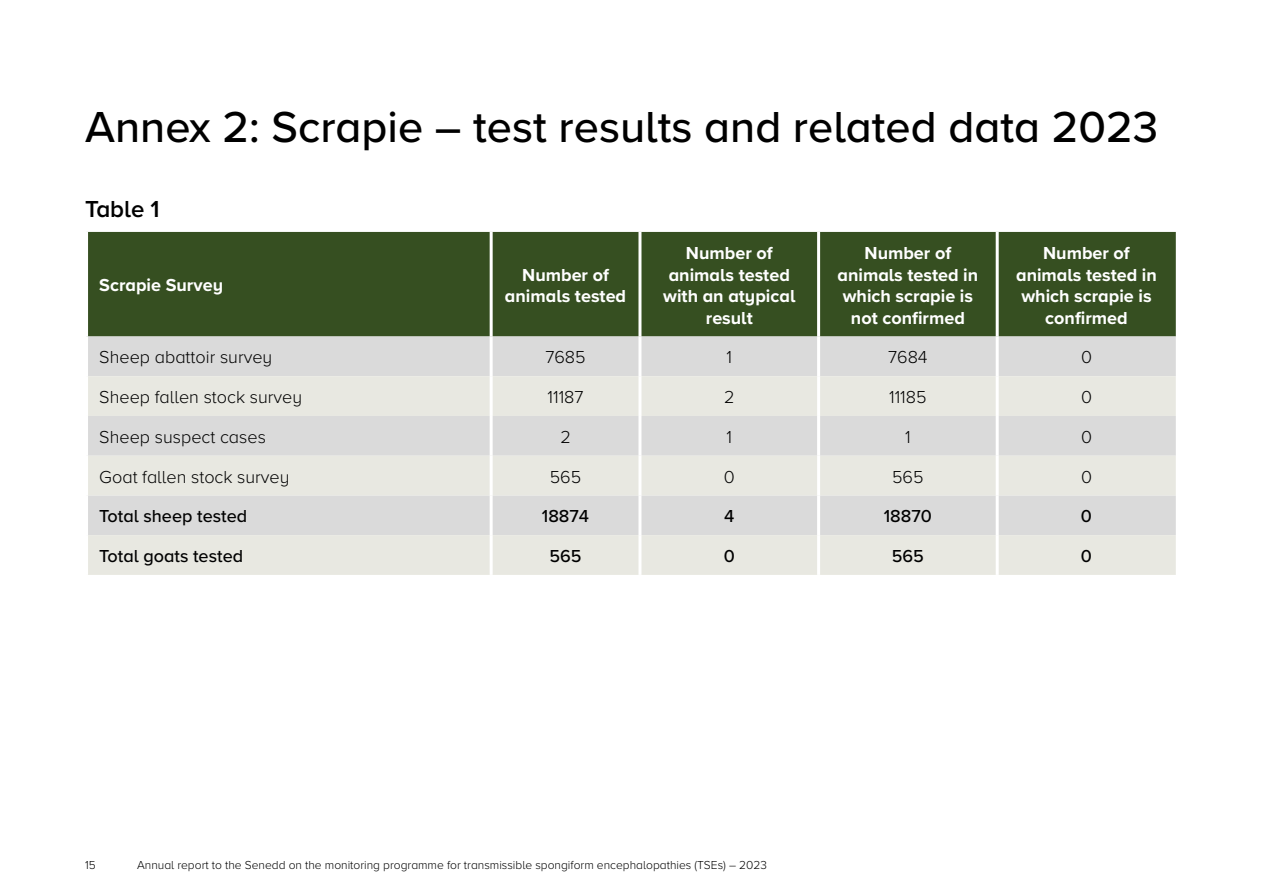
<style>
.page{position:relative;width:1263px;height:893px;background:#fff}
.page>*{position:absolute;margin:0;border:0;box-sizing:border-box;transform-origin:0 0}
.H1_Heading{font:500 45px "Proxima Nova";color:#000}
.H2_Sub_Heading{font:600 24px "Proxima Nova";color:#000}
.Table_Heading_Centred{font:700 18px/21.6px "Proxima Nova";color:#fff;text-align:center}
.Table_Text_Left{font:300 18px "Proxima Nova";color:#000}
.Table_Text_Centred{font:300 18px "Proxima Nova";color:#000}
.Table_Text_Left-2{font:500 18px "Proxima Nova";color:#000}
.Table_Text_Centred-2{font:500 18px "Proxima Nova";color:#000}
.Body{font:700 18px "Proxima Nova";color:#fff}
.t1{font:300 12px "Proxima Nova";color:#000}
</style>
<div class="page">
<div style="left:88px;top:232px;width:1088px;height:104px;background:#364f21"></div>
<div style="left:88px;top:336px;width:1088px;height:40px;background:#dadada"></div>
<svg style="left:88px;top:376px;width:1088px;height:199px;background:#e2e2de"></svg>
<hr style="left:490px;top:232px;width:3px;height:104px;background:#fff">
<hr style="left:638px;top:232px;width:3px;height:104px;background:#fff">
<hr style="left:817px;top:232px;width:3px;height:104px;background:#fff">
<hr style="left:996px;top:232px;width:3px;height:104px;background:#fff">
<hr style="left:490px;top:336px;width:3px;height:40px;background:#fff">
<hr style="left:638px;top:336px;width:3px;height:40px;background:#fff">
<hr style="left:817px;top:336px;width:3px;height:40px;background:#fff">
<hr style="left:996px;top:336px;width:3px;height:40px;background:#fff">
<hr style="left:490px;top:376px;width:3px;height:40px;background:#fff">
<hr style="left:638px;top:376px;width:3px;height:40px;background:#fff">
<hr style="left:817px;top:376px;width:3px;height:40px;background:#fff">
<hr style="left:996px;top:376px;width:3px;height:40px;background:#fff">
<hr style="left:490px;top:416px;width:3px;height:40px;background:#fff">
<hr style="left:638px;top:416px;width:3px;height:40px;background:#fff">
<hr style="left:817px;top:416px;width:3px;height:40px;background:#fff">
<hr style="left:996px;top:416px;width:3px;height:40px;background:#fff">
<hr style="left:490px;top:456px;width:3px;height:39px;background:#fff">
<hr style="left:638px;top:456px;width:3px;height:39px;background:#fff">
<hr style="left:817px;top:456px;width:3px;height:39px;background:#fff">
<hr style="left:996px;top:456px;width:3px;height:39px;background:#fff">
<hr style="left:490px;top:495px;width:3px;height:40px;background:#fff">
<hr style="left:638px;top:495px;width:3px;height:40px;background:#fff">
<hr style="left:817px;top:495px;width:3px;height:40px;background:#fff">
<hr style="left:996px;top:495px;width:3px;height:40px;background:#fff">
<hr style="left:490px;top:535px;width:3px;height:40px;background:#fff">
<hr style="left:638px;top:535px;width:3px;height:40px;background:#fff">
<hr style="left:817px;top:535px;width:3px;height:40px;background:#fff">
<hr style="left:996px;top:535px;width:3px;height:40px;background:#fff">
<h1 class="H1_Heading" style="left:85px;top:93px;width:1074px">Annex 2: Scrapie – test results and related data 2023</h1>
<h2 class="H2_Sub_Heading" style="left:85px;top:192px;width:76px">Table 1</h2>
<p class="Body" style="left:99px;top:272px;width:125px">Scrapie Survey</p>
<p class="Table_Heading_Centred" style="left:505px;top:263px;width:123px">Number of animals tested</p>
<p class="Table_Heading_Centred" style="left:663px;top:242px;width:134px">Number of animals tested with an atypical result</p>
<p class="Table_Heading_Centred" style="left:837px;top:242px;width:142px">Number of animals tested in which scrapie is not confirmed</p>
<p class="Table_Heading_Centred" style="left:1016px;top:242px;width:142px">Number of animals tested in which scrapie is confirmed</p>
<p class="Table_Text_Left" style="left:99px;top:344px;width:175px">Sheep abattoir survey</p>
<p class="Table_Text_Centred" style="left:545px;top:344px;width:42px">7685</p>
<p class="Table_Text_Centred" style="left:726px;top:344px;width:7px">1</p>
<p class="Table_Text_Centred" style="left:888px;top:344px;width:41px">7684</p>
<p class="Table_Text_Centred" style="left:1081px;top:344px;width:12px">0</p>
<p class="Table_Text_Left" style="left:99px;top:384px;width:204px">Sheep fallen stock survey</p>
<p class="Table_Text_Centred" style="left:548px;top:384px;width:37px">11187</p>
<p class="Table_Text_Centred" style="left:724px;top:384px;width:12px">2</p>
<p class="Table_Text_Centred" style="left:889px;top:384px;width:39px">11185</p>
<p class="Table_Text_Centred" style="left:1081px;top:384px;width:12px">0</p>
<p class="Table_Text_Left" style="left:99px;top:423px;width:168px">Sheep suspect cases</p>
<p class="Table_Text_Centred" style="left:560px;top:423px;width:12px">2</p>
<p class="Table_Text_Centred" style="left:726px;top:423px;width:7px">1</p>
<p class="Table_Text_Centred" style="left:905px;top:423px;width:7px">1</p>
<p class="Table_Text_Centred" style="left:1081px;top:423px;width:12px">0</p>
<p class="Table_Text_Left" style="left:99px;top:463px;width:192px">Goat fallen stock survey</p>
<p class="Table_Text_Centred" style="left:550px;top:463px;width:33px">565</p>
<p class="Table_Text_Centred" style="left:724px;top:463px;width:12px">0</p>
<p class="Table_Text_Centred" style="left:892px;top:463px;width:33px">565</p>
<p class="Table_Text_Centred" style="left:1081px;top:463px;width:12px">0</p>
<p class="Table_Text_Left-2" style="left:99px;top:503px;width:149px">Total sheep tested</p>
<p class="Table_Text_Centred-2" style="left:542px;top:503px;width:49px">18874</p>
<p class="Table_Text_Centred-2" style="left:724px;top:503px;width:12px">4</p>
<p class="Table_Text_Centred-2" style="left:884px;top:503px;width:50px">18870</p>
<p class="Table_Text_Centred-2" style="left:1081px;top:503px;width:13px">0</p>
<p class="Table_Text_Left-2" style="left:99px;top:543px;width:145px">Total goats tested</p>
<p class="Table_Text_Centred-2" style="left:549px;top:543px;width:34px">565</p>
<p class="Table_Text_Centred-2" style="left:724px;top:543px;width:13px">0</p>
<p class="Table_Text_Centred-2" style="left:892px;top:543px;width:34px">565</p>
<p class="Table_Text_Centred-2" style="left:1081px;top:543px;width:13px">0</p>
<p class="t1" style="left:85px;top:856px;width:12px">15</p>
<p class="t1" style="left:137px;top:856px;width:631px">Annual report to the Senedd on the monitoring programme for transmissible spongiform encephalopathies (TSEs) – 2023</p>
</div>
